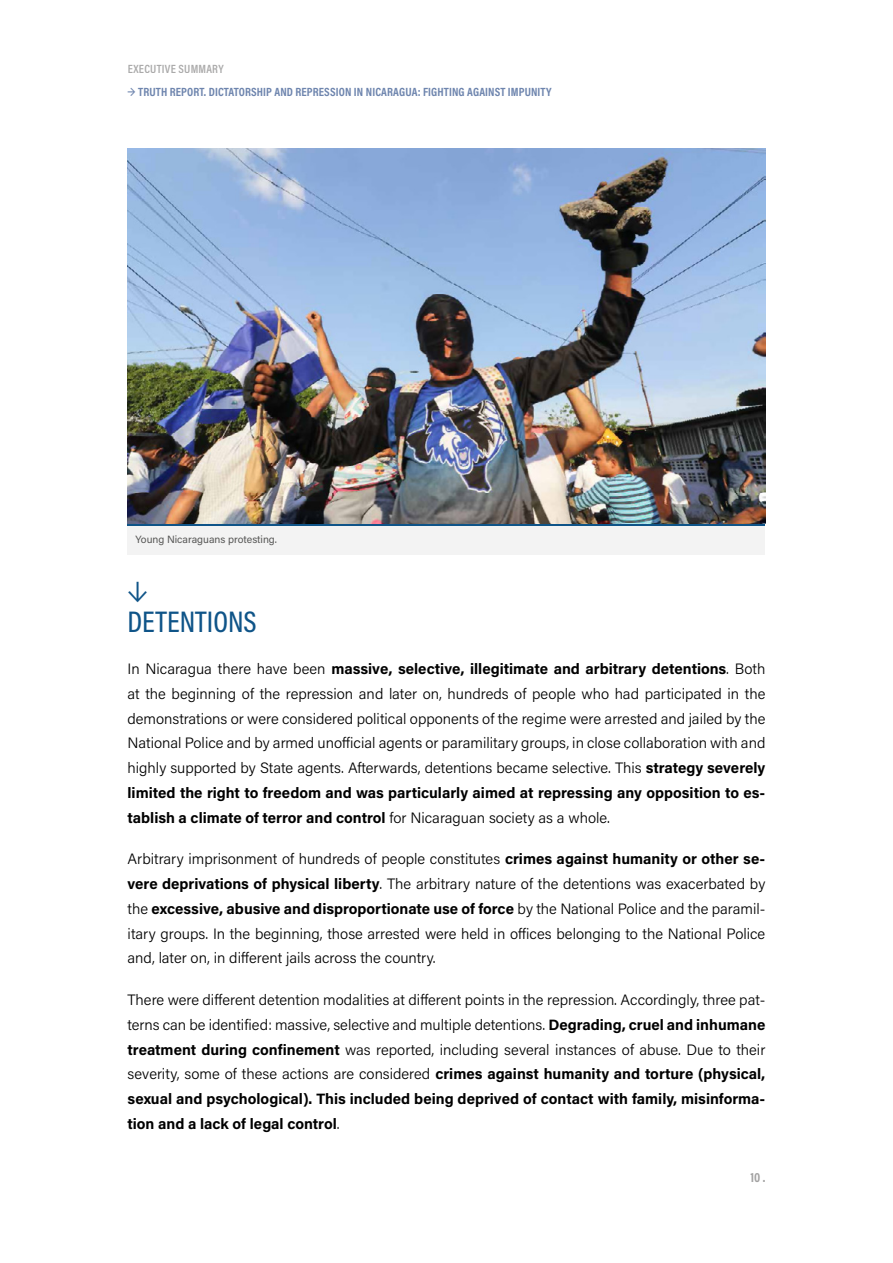
<style>
.page{position:relative;width:893px;height:1263px;background:#fff}
.page>*{position:absolute;margin:0;border:0;box-sizing:border-box;transform-origin:0 0}
.t1{font:500 30px/30px "Acumin Pro Cond";color:#0f5488}
.t2{font:300 15px/24.8px "Acumin Pro";color:#000;text-align:justify}
.t3{font:700 13.5px "Acumin Pro Cond";color:#706f6f}
.t4{font:700 12px "Acumin Pro Cond";letter-spacing:.01em;color:#6e85ae}
.t5{font:600 12px "Acumin Pro Cond";letter-spacing:.02em;color:#7c7b7b}
.t6{font:10.5px "Acumin Pro";color:#575756}
.s1{font-weight:700}
</style>
<div class="page">
<div style="left:128px;top:526px;width:637px;height:29px;background:#f3f3f3"></div>
<hr style="left:128px;top:524px;width:637px;height:2px;background:#0f5488">
<img style="left:128px;top:149px;width:637px;height:375px">
<p class="t5" style="left:128px;top:61px;width:98px">EXECUTIVE SUMMARY</p>
<p class="t4" style="left:128px;top:84px;width:426px">→ TRUTH REPORT. DICTATORSHIP AND REPRESSION IN NICARAGUA: FIGHTING AGAINST IMPUNITY</p>
<p class="t6" style="left:136px;top:532px;width:143px">Young Nicaraguans protesting.</p>
<h1 class="t1" style="left:128px;top:576px;width:131px">↓<br>DETENTIONS</h1>
<p class="t2" style="left:128px;top:656px;width:639px">In Nicaragua there have been <span class="s1">massive, selective, illegitimate and arbitrary detentions</span>. Both at the beginning of the repression and later on, hundreds of people who had participated in the demonstrations or were considered political opponents of the regime were arrested and jailed by the National Police and by armed unofficial agents or paramilitary groups, in close collaboration with and highly supported by State agents. Afterwards, detentions became selective. This <span class="s1">strategy severely limited the right to freedom and was particularly aimed at repressing any opposition to es&shy;tablish a climate of terror and control</span> for Nicaraguan society as a whole.</p>
<p class="t2" style="left:128px;top:846px;width:639px">Arbitrary imprisonment of hundreds of people constitutes <span class="s1">crimes against humanity or other se&shy;vere deprivations of physical liberty</span>. The arbitrary nature of the detentions was exacerbated by the <span class="s1">excessive, abusive and disproportionate use of force</span> by the National Police and the paramil&shy;itary groups. In the beginning, those arrested were held in offices belonging to the National Police and, later on, in different jails across the country.</p>
<p class="t2" style="left:128px;top:987px;width:639px">There were different detention modalities at different points in the repression. Accordingly, three pat&shy;terns can be identified: massive, selective and multiple detentions. <span class="s1">Degrading, cruel and inhumane treatment during confinement</span> was reported, including several instances of abuse. Due to their severity, some of these actions are considered <span class="s1">crimes against humanity and torture (physical, sexual and psychological). This included being deprived of contact with family, misinforma&shy;tion and a lack of legal control</span>.</p>
<p class="t3" style="left:750px;top:1168px;width:17px">10 .</p>
</div>
